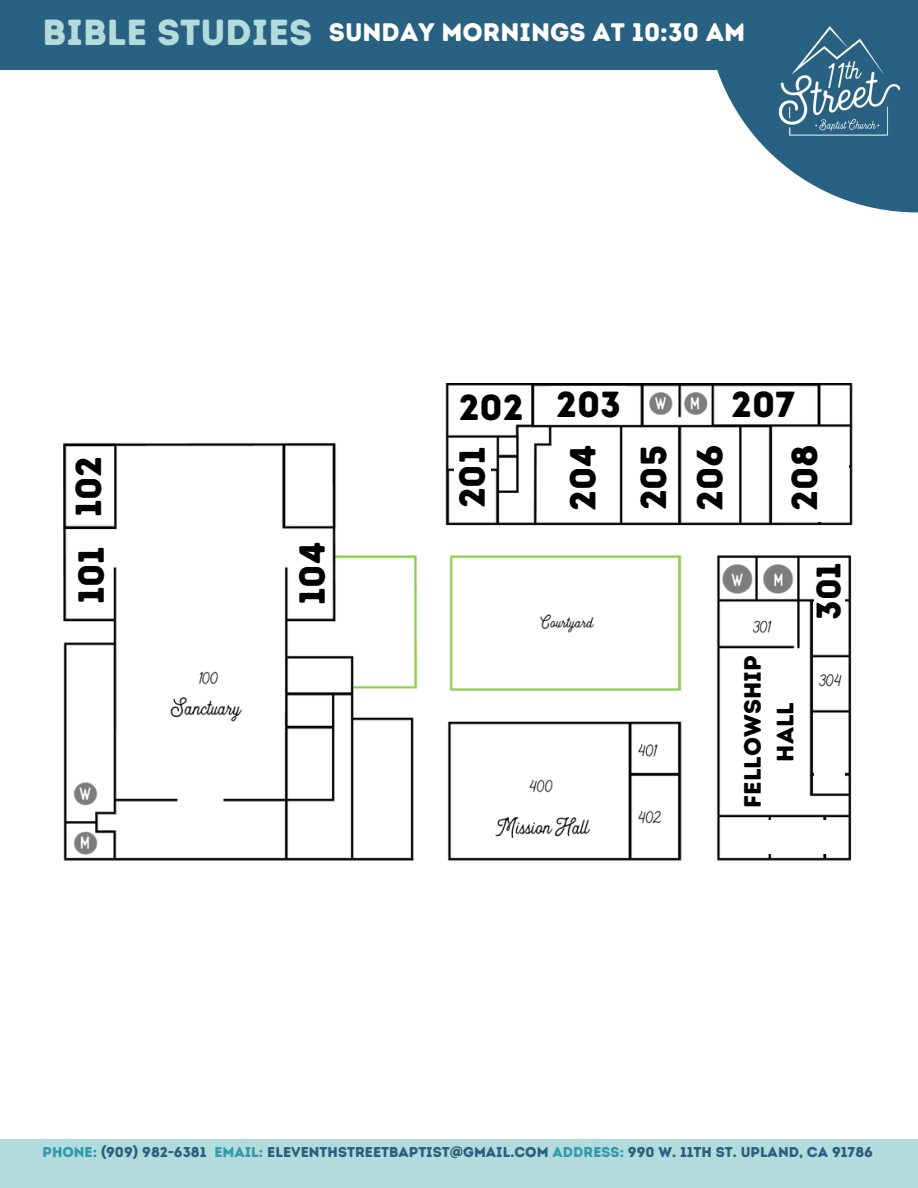
<style>
.page{position:relative;width:918px;height:1188px;background:#fff}
.page>*{position:absolute;margin:0;border:0;box-sizing:border-box;transform-origin:0 0}
.t1{font:36.3px "Intro Rust Base";color:#b4dbdc}
.t2{font:36.15px "Intro Rust Base";color:#000}
.t3{font:34.05px "Intro Rust Base";color:#000}
.t4{font:25.35px "Intro Rust Base";color:#fff}
.t5{font:23.7px/32.7px "Intro Rust Base";color:#000;text-align:center}
.t6{font:14.25px "Intro Rust Base";color:#286181}
.s1{color:#309bae}
</style>
<div class="page">
<img style="left:64px;top:384px;width:789px;height:477px">
<div style="left:294px;top:537px;width:37px;height:74px;background:#fff"></div>
<div style="left:76px;top:465px;width:32px;height:32px;background:#fff"></div>
<div style="left:783px;top:444px;width:66px;height:78px;background:#fff"></div>
<div style="left:695px;top:441px;width:37px;height:74px;background:#fff"></div>
<div style="left:633px;top:444px;width:36px;height:74px;background:#fff"></div>
<div style="left:565px;top:441px;width:37px;height:74px;background:#fff"></div>
<div style="left:552px;top:387px;width:74px;height:36px;background:#fff"></div>
<div style="left:473px;top:392px;width:37px;height:31px;background:#fff"></div>
<div style="left:455px;top:444px;width:36px;height:73px;background:#fff"></div>
<div style="left:294px;top:450px;width:37px;height:75px;background:#fff"></div>
<div style="left:74px;top:537px;width:36px;height:74px;background:#fff"></div>
<div style="left:723px;top:820px;width:122px;height:34px;background:#fff"></div>
<div style="left:814px;top:722px;width:31px;height:71px;background:#fff"></div>
<div style="left:805px;top:566px;width:40px;height:30px;background:#fff"></div>
<hr style="left:797px;top:558px;width:3px;height:89px;background:#000">
<div style="left:815px;top:587px;width:30px;height:56px;background:#fff"></div>
<div style="left:725px;top:652px;width:84px;height:150px;background:#fff"></div>
<div style="left:0;top:1139px;width:918px;height:49px;background:#b4dbdc"></div>
<div style="left:0;top:0;width:918px;height:70px;background:#286181"></div>
<svg style="left:717px;top:70px;width:201px;height:142px;fill:#286181"></svg>
<img style="left:742px;top:26px;width:176px;height:118px">
<div style="left:737px;top:392px;width:52px;height:26px;background:#fff"></div>
<h1 class="t1" style="left:43px;top:10px;width:271px">BIBLE STUDIES</h1>
<h2 class="t4" style="left:329px;top:17px;width:418px">SUNDAY MORNINGS AT 10:30 AM</h2>
<p class="t2" style="left:67px;top:517px;width:63px;rotate:-90deg">102</p>
<p class="t2" style="left:69px;top:604px;width:59px;rotate:-90deg">101</p>
<p class="t2" style="left:290px;top:605px;width:64px;rotate:-90deg">104</p>
<h1 class="t2" style="left:459px;top:386px;width:66px">202</h1>
<h1 class="t2" style="left:556px;top:383px;width:66px">203</h1>
<h1 class="t2" style="left:731px;top:383px;width:65px">207</h1>
<h1 class="t2" style="left:450px;top:508px;width:63px;rotate:-90deg">201</h1>
<h1 class="t2" style="left:561px;top:511px;width:68px;rotate:-90deg">204</h1>
<h1 class="t2" style="left:688px;top:511px;width:68px;rotate:-90deg">206</h1>
<p class="t2" style="left:783px;top:511px;width:68px;rotate:-90deg">208</p>
<h1 class="t2" style="left:632px;top:510px;width:67px;rotate:-90deg">205</h1>
<h1 class="t5" style="left:736px;top:808px;width:154px;rotate:-90deg">FELLOWSHIP<br>HALL</h1>
<h1 class="t3" style="left:808px;top:620px;width:59px;rotate:-90deg">301</h1>
<h1 class="t6" style="left:43px;top:1144px;width:832px"><span class="s1">PHONE:</span> (909) 982-6381 <span class="s1">EMAIL:</span> ELEVENTHSTREETBAPTIST@GMAIL.COM <span class="s1">ADDRESS:</span> 990 W. 11TH ST. UPLAND, CA 91786</h1>
</div>
